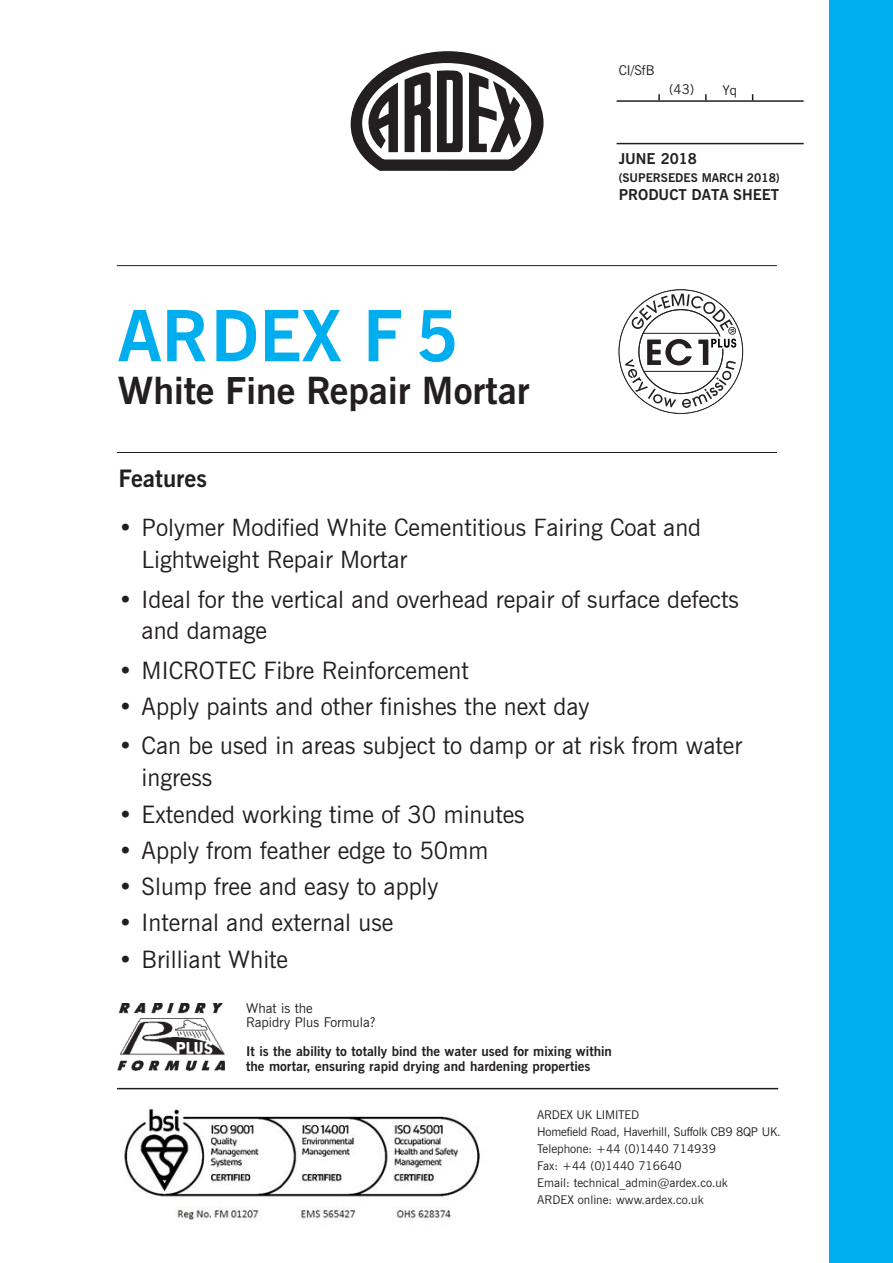
<style>
.page{position:relative;width:893px;height:1263px;background:#fff}
.page>*{position:absolute;margin:0;border:0;box-sizing:border-box;transform-origin:0 0}
.t1{font:700 70.5px "News Gothic BT";color:#00aeef}
.t2{font:700 37.5px "News Gothic BT";color:#231f20}
.t3{font:24px/32px "News Gothic BT";color:#231f20}
.t4{font:24px/31.8px "News Goth BT";color:#231f20}
.t5{font:700 24px "News Gothic BT";color:#231f20}
.t6{font:700 15px "News Gothic BT";color:#231f20}
.t7{font:700 13.5px/14.5px "News Gothic BT";color:#231f20}
.t8{font:13.5px/14.5px "News Gothic BT";color:#231f20}
.t9{font:12px/17.1px "News Gothic BT";color:#231f20}
.t10{font:700 12px "News Gothic BT";color:#231f20}
.s1{font-family:"News Gothic BT"}
</style>
<div class="page">
<div style="left:829px;top:0;width:64px;height:1263px;background:#00aeef"></div>
<hr style="left:617px;top:100px;width:187px;height:2px;background:#231f20">
<hr style="left:617px;top:143px;width:187px;height:1px;background:#231f20">
<svg style="left:658px;top:94px;width:2px;height:7px"></svg>
<svg style="left:705px;top:94px;width:2px;height:7px"></svg>
<svg style="left:350px;top:51px;width:194px;height:120px"></svg>
<hr style="left:117px;top:265px;width:660px;height:1px;background:#231f20">
<hr style="left:117px;top:452px;width:660px;height:1px;background:#231f20">
<hr style="left:117px;top:1088px;width:661px;height:1px;background:#231f20">
<img style="left:117px;top:1003px;width:108px;height:67px">
<img style="left:124px;top:1108px;width:356px;height:113px">
<svg style="left:619px;top:290px;width:124px;height:123px"></svg>
<p class="t8" style="left:619px;top:64px;width:37px">CI/SfB</p>
<p class="t8" style="left:669px;top:83px;width:69px">(43) Yq</p>
<h1 class="t1" style="left:118px;top:310px;width:342px">ARDEX F 5</h1>
<h2 class="t2" style="left:118px;top:376px;width:413px">White Fine Repair Mortar</h2>
<p class="t6" style="left:619px;top:149px;width:80px">JUNE 2018</p>
<p class="t10" style="left:619px;top:173px;width:163px">(SUPERSEDES MARCH 2018)</p>
<p class="t6" style="left:619px;top:189px;width:162px">PRODUCT DATA SHEET</p>
<p class="t5" style="left:118px;top:469px;width:90px">Features</p>
<p class="t4" style="left:142px;top:512px;width:561px;text-indent:-23px"><span class="s1">•</span> Polymer Modified White Cementitious Fairing Coat and<br>Lightweight Repair Mortar</p>
<p class="t4" style="left:142px;top:583px;width:599px;text-indent:-23px"><span class="s1">•</span> Ideal for the vertical and overhead repair of surface defects and damage</p>
<p class="t3" style="left:119px;top:656px;width:352px">• MICROTEC Fibre Reinforcement</p>
<p class="t3" style="left:119px;top:693px;width:472px">• Apply paints and other finishes the next day</p>
<p class="t3" style="left:142px;top:732px;width:602px;text-indent:-23px">• Can be used in areas subject to damp or at risk from water ingress</p>
<p class="t3" style="left:119px;top:800px;width:408px">• Extended working time of 30 minutes</p>
<p class="t3" style="left:119px;top:836px;width:371px">• Apply from feather edge to 50mm</p>
<p class="t3" style="left:119px;top:873px;width:322px">• Slump free and easy to apply</p>
<p class="t3" style="left:119px;top:909px;width:276px">• Internal and external use</p>
<p class="t3" style="left:119px;top:945px;width:171px">• Brilliant White</p>
<p class="t8" style="left:246px;top:1002px;width:131px">What is the<br>Rapidry Plus Formula?</p>
<p class="t7" style="left:246px;top:1045px;width:367px">It is the ability to totally bind the water used for mixing within the mortar, ensuring rapid drying and hardening properties</p>
<p class="t9" style="left:537px;top:1107px;width:245px">ARDEX UK LIMITED<br>Homefield Road, Haverhill, Suffolk CB9 8QP UK.<br>Telephone: +44 (0)1440 714939<br>Fax: +44 (0)1440 716640<br>Email: technical_admin@ardex.co.uk<br>ARDEX online: www.ardex.co.uk</p>
</div>
